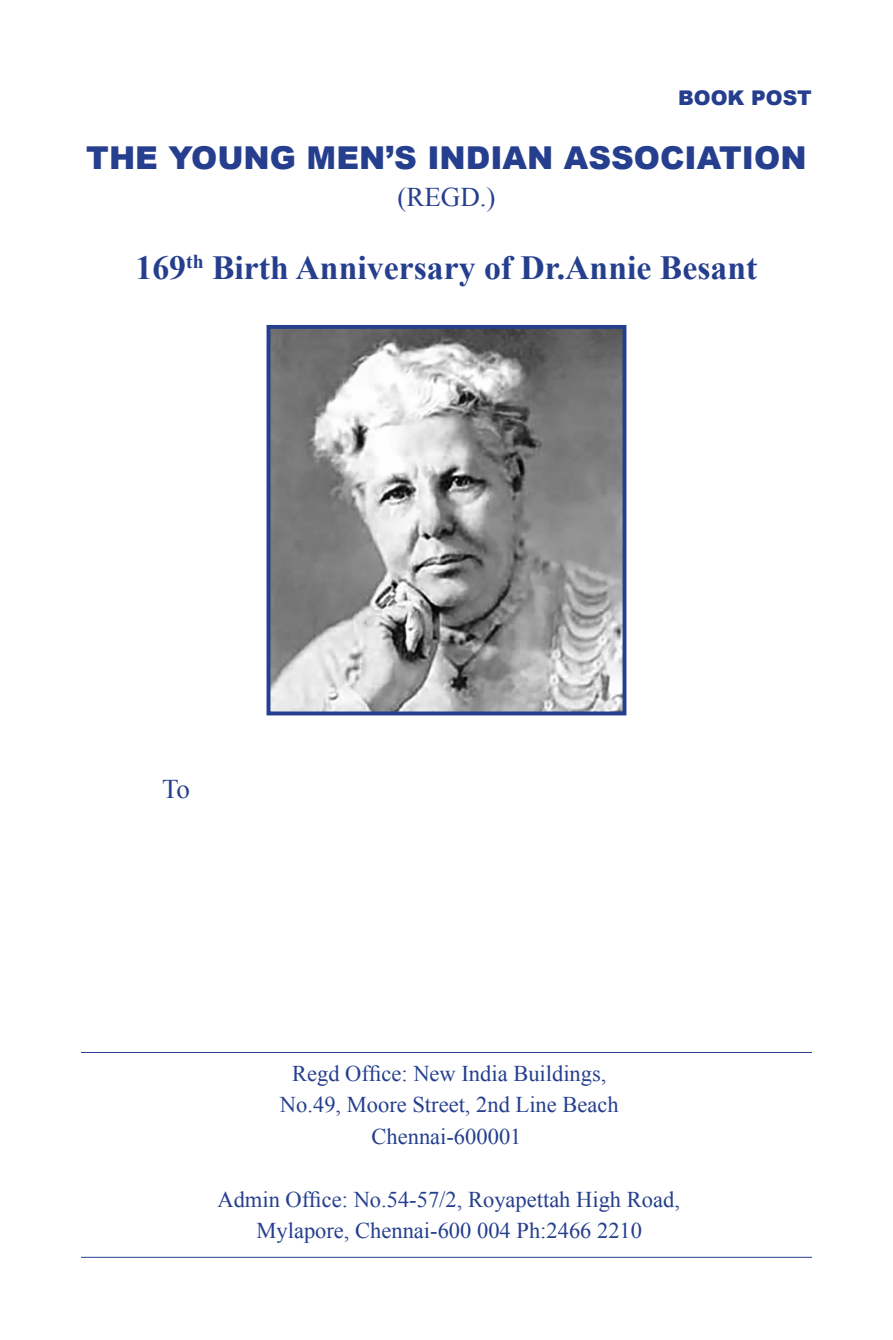
<style>
.page{position:relative;width:893px;height:1340px;background:#fff}
.page>*{position:absolute;margin:0;border:0;box-sizing:border-box;transform-origin:0 0}
.t1{font:700 33.75px "Times New Roman";color:#253f8e}
.t2{font:900 31.5px "Arial";color:#253f8e}
.t3{font:27px "Times New Roman";color:#253f8e}
.t4{font:22.5px "Times New Roman";color:#253f8e}
.t5{font:900 20.25px "Arial";color:#253f8e}
</style>
<div class="page">
<img style="left:272px;top:330px;width:349px;height:380px">
<div style="left:267px;top:325px;width:359px;height:390px;border:4px solid #253f8e"></div>
<hr style="left:81px;top:1052px;width:731px;height:1px;background:#253f8e">
<hr style="left:81px;top:1256px;width:731px;height:1px;background:#253f8e">
<p class="t5" style="left:678px;top:83px;width:135px">BOOK POST</p>
<p class="t2" style="left:86px;top:135px;width:722px">THE YOUNG MEN’S INDIAN ASSOCIATION</p>
<p class="t3" style="left:397px;top:179px;width:100px">(REGD.)</p>
<p class="t1" style="left:136px;top:244px;width:623px">169<sup>th</sup> Birth Anniversary of Dr.Annie Besant</p>
<p class="t3" style="left:162px;top:770px;width:30px">To</p>
<p class="t4" style="left:292px;top:1058px;width:316px">Regd Office: New India Buildings,</p>
<p class="t4" style="left:280px;top:1089px;width:340px">No.49, Moore Street, 2nd Line Beach</p>
<p class="t4" style="left:371px;top:1121px;width:151px">Chennai-600001</p>
<p class="t4" style="left:217px;top:1184px;width:464px">Admin Office: No.54-57/2, Royapettah High Road,</p>
<p class="t4" style="left:256px;top:1215px;width:387px">Mylapore, Chennai-600 004 Ph:2466 2210</p>
</div>
